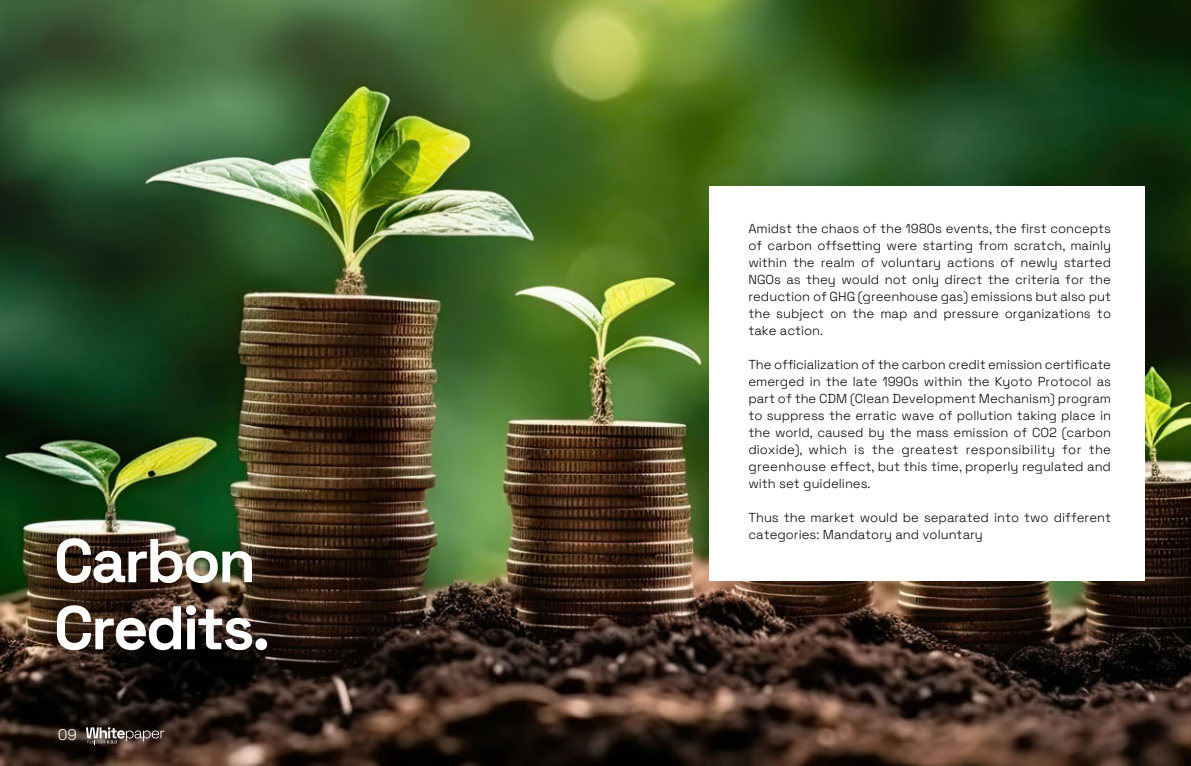
<style>
.page{position:relative;width:1191px;height:766px;background:#fff}
.page>*{position:absolute;margin:0;border:0;box-sizing:border-box;transform-origin:0 0}
.t1{font:300 61.5px/67px "Space Grotesk";letter-spacing:-.04em;color:#fff}
.t2{font:300 15.3px "Space Grotesk";color:#fff}
.t3{font:300 13px/17px "Space Grotesk";color:#000;text-align:justify}
</style>
<div class="page">
<img style="left:0;top:0;width:1191px;height:765px">
<svg style="left:86px;top:727px;width:78px;height:17px"></svg>
<div style="left:709px;top:186px;width:435px;height:394px;background:#fff"></div>
<h1 class="t1" style="left:54px;top:523px;width:218px">Carbon<br>Credits.</h1>
<p class="t2" style="left:58px;top:723px;width:21px">09</p>
<p class="t3" style="left:748px;top:219px;width:364px">Amidst the chaos of the 1980s events, the first concepts of carbon offsetting were starting from scratch, mainly within the realm of voluntary actions of newly started NGOs as they would not only direct the criteria for the reduction of GHG (greenhouse gas) emissions but also put the subject on the map and pressure organizations to take action.</p>
<p class="t3" style="left:748px;top:355px;width:364px">The officialization of the carbon credit emission certificate emerged in the late 1990s within the Kyoto Protocol as part of the CDM (Clean Development Mechanism) program to suppress the erratic wave of pollution taking place in the world, caused by the mass emission of CO2 (carbon dioxide), which is the greatest responsibility for the greenhouse effect, but this time, properly regulated and with set guidelines.</p>
<p class="t3" style="left:748px;top:508px;width:364px">Thus the market would be separated into two different categories: Mandatory and voluntary</p>
</div>
